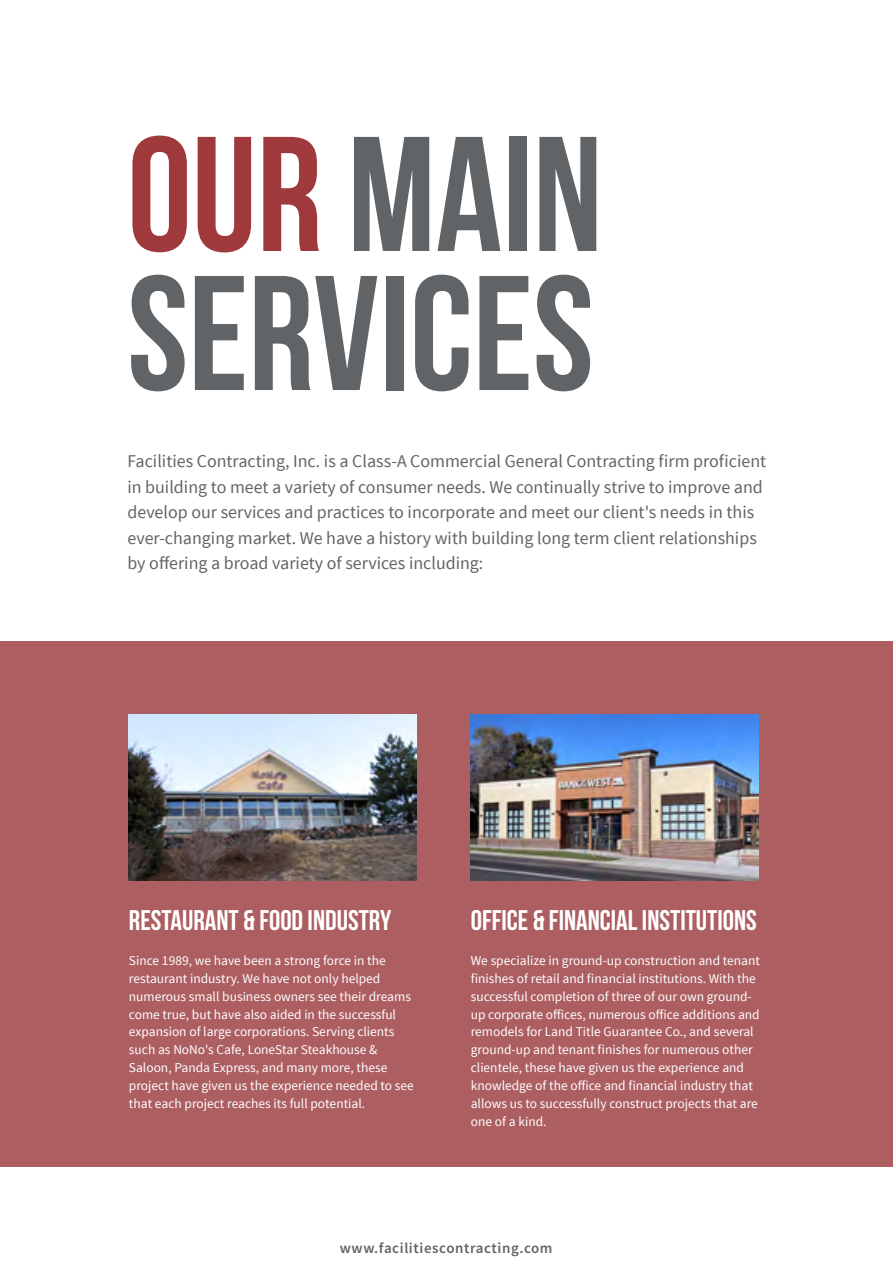
<style>
.page{position:relative;width:893px;height:1263px;background:#fff}
.page>*{position:absolute;margin:0;border:0;box-sizing:border-box;transform-origin:0 0}
.t1{font:163.05px/139.1px "Bebas Neue";color:#616466}
.t2{font:28.35px "Bebas Neue";color:#fff}
.t3{font:18px/25.3px "Source Sans Pro";color:#616466}
.t4{font:600 15px "Source Sans Pro";letter-spacing:.04em;color:#616466}
.t5{font:13.5px/18px "Source Sans Pro";color:#fff}
.s1{color:#9f393c}
</style>
<div class="page">
<div style="left:0;top:641px;width:893px;height:525px;background:#ac5e61"></div>
<img style="left:129px;top:715px;width:287px;height:165px">
<img style="left:471px;top:715px;width:287px;height:165px">
<h1 class="t1" style="left:127px;top:124px;width:477px"><span class="s1">OUR</span> MAIN<br>SERVICES</h1>
<p class="t3" style="left:127px;top:449px;width:640px">Facilities Contracting, Inc. is a Class-A Commercial General Contracting firm proficient in building to meet a variety of consumer needs. We continually strive to improve and develop our services and practices to incorporate and meet our client's needs in this ever-changing market. We have a history with building long term client relationships by offering a broad variety of services including:</p>
<h2 class="t2" style="left:129px;top:904px;width:264px">RESTAURANT &amp; FOOD INDUSTRY</h2>
<p class="t5" style="left:129px;top:951px;width:286px">Since 1989, we have been a strong force in the restaurant industry. We have not only helped numerous small business owners see their dreams come true, but have also aided in the successful expansion of large corporations. Serving clients such as NoNo's Cafe, LoneStar Steakhouse &amp; Saloon, Panda Express, and many more, these project have given us the experience needed to see that each project reaches its full potential.</p>
<h2 class="t2" style="left:471px;top:904px;width:288px">OFFICE &amp; FINANCIAL INSTITUTIONS</h2>
<p class="t5" style="left:471px;top:951px;width:291px">We specialize in ground-up construction and tenant finishes of retail and financial institutions. With the successful completion of three of our own ground&shy;up corporate offices, numerous office additions and remodels for Land Title Guarantee Co., and several ground-up and tenant finishes for numerous other clientele, these have given us the experience and knowledge of the office and financial industry that allows us to successfully construct projects that are one of a kind.</p>
<p class="t4" style="left:340px;top:1238px;width:214px">www.facilitiescontracting.com</p>
</div>
